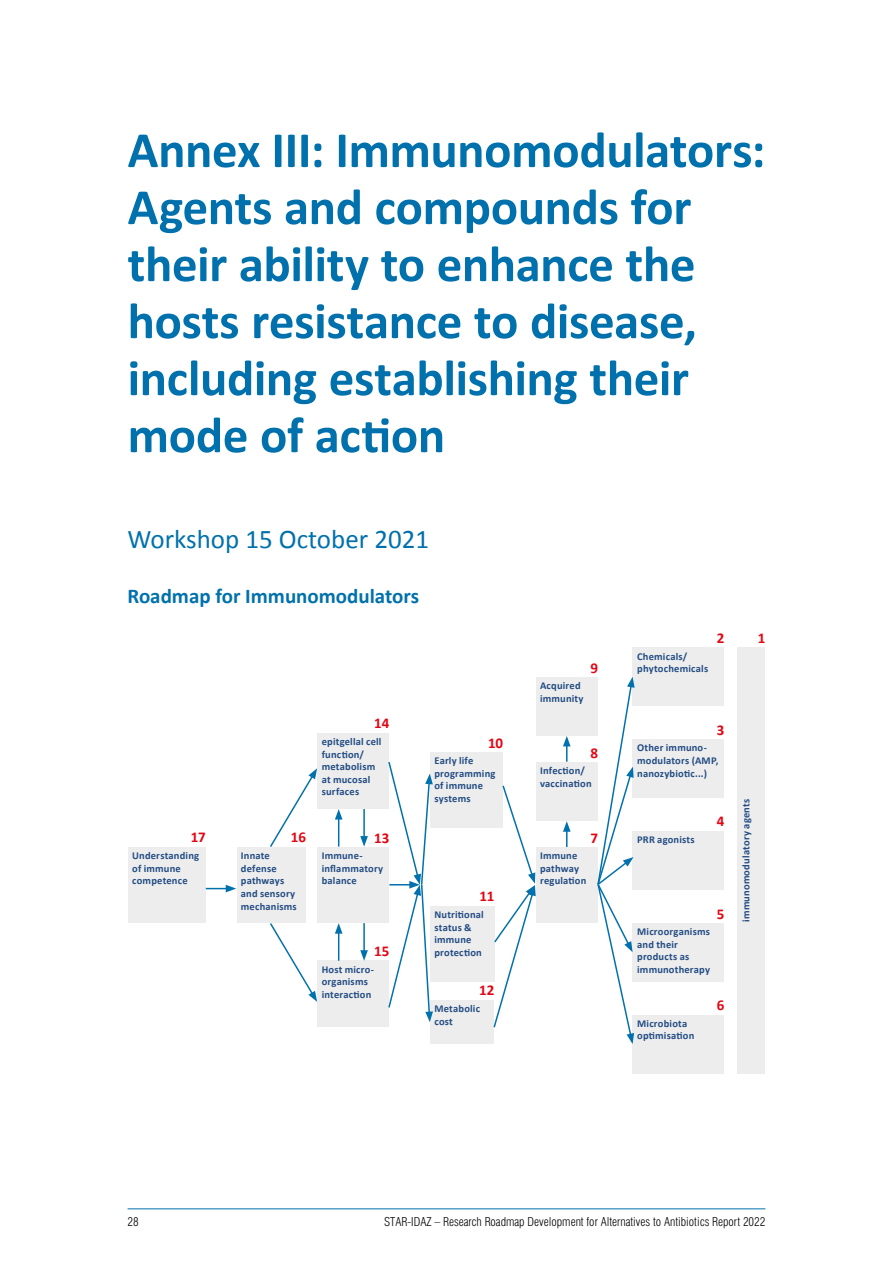
<style>
.page{position:relative;width:893px;height:1263px;background:#fff}
.page>*{position:absolute;margin:0;border:0;box-sizing:border-box;transform-origin:0 0}
.t1{font:700 51px/57px "Calibri";letter-spacing:-.01em;color:#0071ac}
.t2{font:27px "Calibri";color:#0071ac}
.t3{font:700 21px "Calibri";color:#0071ac}
.t4{font:700 15px "Calibri";letter-spacing:-.005em;color:#e30613}
.t5{font:300 condensed 12px "Swiss 721 BT";color:#000}
.t6{font:700 10.5px/12.6px "Calibri";letter-spacing:.015em;color:#224c83}
</style>
<div class="page">
<hr style="left:128px;top:1208px;width:637px;height:1px;background:#0071ac">
<div style="left:128px;top:847px;width:77px;height:76px;background:#ededed"></div>
<div style="left:237px;top:847px;width:69px;height:76px;background:#ededed"></div>
<div style="left:430px;top:752px;width:73px;height:76px;background:#ededed"></div>
<div style="left:536px;top:677px;width:62px;height:59px;background:#ededed"></div>
<div style="left:633px;top:647px;width:91px;height:59px;background:#ededed"></div>
<div style="left:633px;top:739px;width:91px;height:59px;background:#ededed"></div>
<div style="left:737px;top:647px;width:28px;height:426px;background:#ededed"></div>
<div style="left:633px;top:831px;width:91px;height:59px;background:#ededed"></div>
<div style="left:633px;top:923px;width:91px;height:58px;background:#ededed"></div>
<div style="left:633px;top:1015px;width:91px;height:58px;background:#ededed"></div>
<div style="left:536px;top:762px;width:62px;height:59px;background:#ededed"></div>
<div style="left:536px;top:847px;width:62px;height:76px;background:#ededed"></div>
<div style="left:430px;top:906px;width:64px;height:75px;background:#ededed"></div>
<div style="left:430px;top:1000px;width:64px;height:44px;background:#ededed"></div>
<div style="left:317px;top:733px;width:72px;height:76px;background:#ededed"></div>
<div style="left:317px;top:847px;width:72px;height:76px;background:#ededed"></div>
<div style="left:317px;top:960px;width:72px;height:67px;background:#ededed"></div>
<svg style="left:206px;top:885px;width:30px;height:7px"></svg>
<svg style="left:597px;top:677px;width:38px;height:367px"></svg>
<svg style="left:335px;top:809px;width:7px;height:37px"></svg>
<svg style="left:563px;top:821px;width:8px;height:26px"></svg>
<svg style="left:563px;top:736px;width:8px;height:26px"></svg>
<hr style="left:363px;top:923px;width:2px;height:29px;background:#0071ac">
<svg style="left:360px;top:950px;width:8px;height:11px"></svg>
<hr style="left:338px;top:931px;width:1px;height:30px;background:#0071ac">
<svg style="left:335px;top:923px;width:7px;height:11px"></svg>
<hr style="left:363px;top:809px;width:2px;height:29px;background:#0071ac">
<svg style="left:360px;top:836px;width:8px;height:10px"></svg>
<svg style="left:270px;top:768px;width:47px;height:79px"></svg>
<svg style="left:270px;top:923px;width:47px;height:79px"></svg>
<svg style="left:492px;top:785px;width:44px;height:243px"></svg>
<svg style="left:388px;top:762px;width:45px;height:260px"></svg>
<h1 class="t1" style="left:128px;top:122px;width:639px">Annex III: Immunomodulators:<br>Agents and compounds for their ability to enhance the hosts resistance to disease, including establishing their mode of action</h1>
<h2 class="t2" style="left:128px;top:522px;width:303px">Workshop 15 October 2021</h2>
<h3 class="t3" style="left:128px;top:583px;width:293px">Roadmap for Immunomodulators</h3>
<h3 class="t4" style="left:191px;top:828px;width:16px">17</h3>
<h3 class="t4" style="left:291px;top:828px;width:17px">16</h3>
<p class="t6" style="left:132px;top:849px;width:69px">Understanding of immune competence</p>
<p class="t6" style="left:241px;top:849px;width:57px">Innate defense pathways and sensory mechanisms</p>
<h3 class="t4" style="left:374px;top:714px;width:17px">14</h3>
<p class="t6" style="left:322px;top:735px;width:61px">epitgellal cell function/ metabolism at mucosal surfaces</p>
<h3 class="t4" style="left:374px;top:828px;width:17px">13</h3>
<p class="t6" style="left:322px;top:849px;width:63px">Immune&shy;inflammatory balance</p>
<h3 class="t4" style="left:374px;top:941px;width:17px">15</h3>
<p class="t6" style="left:322px;top:963px;width:54px">Host micro&shy;organisms interaction</p>
<h3 class="t4" style="left:488px;top:733px;width:17px">10</h3>
<p class="t6" style="left:434px;top:754px;width:63px">Early life programming of immune systems</p>
<h3 class="t4" style="left:479px;top:887px;width:17px">11</h3>
<p class="t6" style="left:434px;top:908px;width:51px">Nutritional status &amp; immune protection</p>
<h3 class="t4" style="left:479px;top:980px;width:17px">12</h3>
<p class="t6" style="left:434px;top:1002px;width:47px">Metabolic cost</p>
<h3 class="t4" style="left:590px;top:658px;width:9px">9</h3>
<p class="t6" style="left:540px;top:679px;width:45px">Acquired immunity</p>
<h3 class="t4" style="left:590px;top:743px;width:9px">8</h3>
<p class="t6" style="left:540px;top:764px;width:53px">Infection/ vaccination</p>
<h3 class="t4" style="left:590px;top:828px;width:9px">7</h3>
<p class="t6" style="left:540px;top:849px;width:48px">Immune pathway regulation</p>
<p class="t6" style="left:637px;top:650px;width:72px">Chemicals/ phytochemicals</p>
<h3 class="t4" style="left:717px;top:628px;width:9px">2</h3>
<h3 class="t4" style="left:758px;top:628px;width:9px">1</h3>
<h3 class="t4" style="left:717px;top:720px;width:9px">3</h3>
<p class="t6" style="left:637px;top:741px;width:83px">Other immuno&shy;modulators (AMP, nanozybiotic...)</p>
<p class="t6" style="left:637px;top:833px;width:59px">PRR agonists</p>
<h3 class="t4" style="left:717px;top:812px;width:9px">4</h3>
<h3 class="t4" style="left:717px;top:904px;width:9px">5</h3>
<p class="t6" style="left:637px;top:925px;width:74px">Microorganisms and their products as immunotherapy</p>
<p class="t6" style="left:637px;top:1017px;width:59px">Microbiota optimisation</p>
<h3 class="t4" style="left:717px;top:995px;width:9px">6</h3>
<p class="t6" style="left:740px;top:922px;width:124px;rotate:-90deg">immunomodulatory agents</p>
<p class="t5" style="left:128px;top:1215px;width:13px">28</p>
<p class="t5" style="left:384px;top:1215px;width:383px">STAR-IDAZ – Research Roadmap Development for Alternatives to Antibiotics Report 2022</p>
</div>
